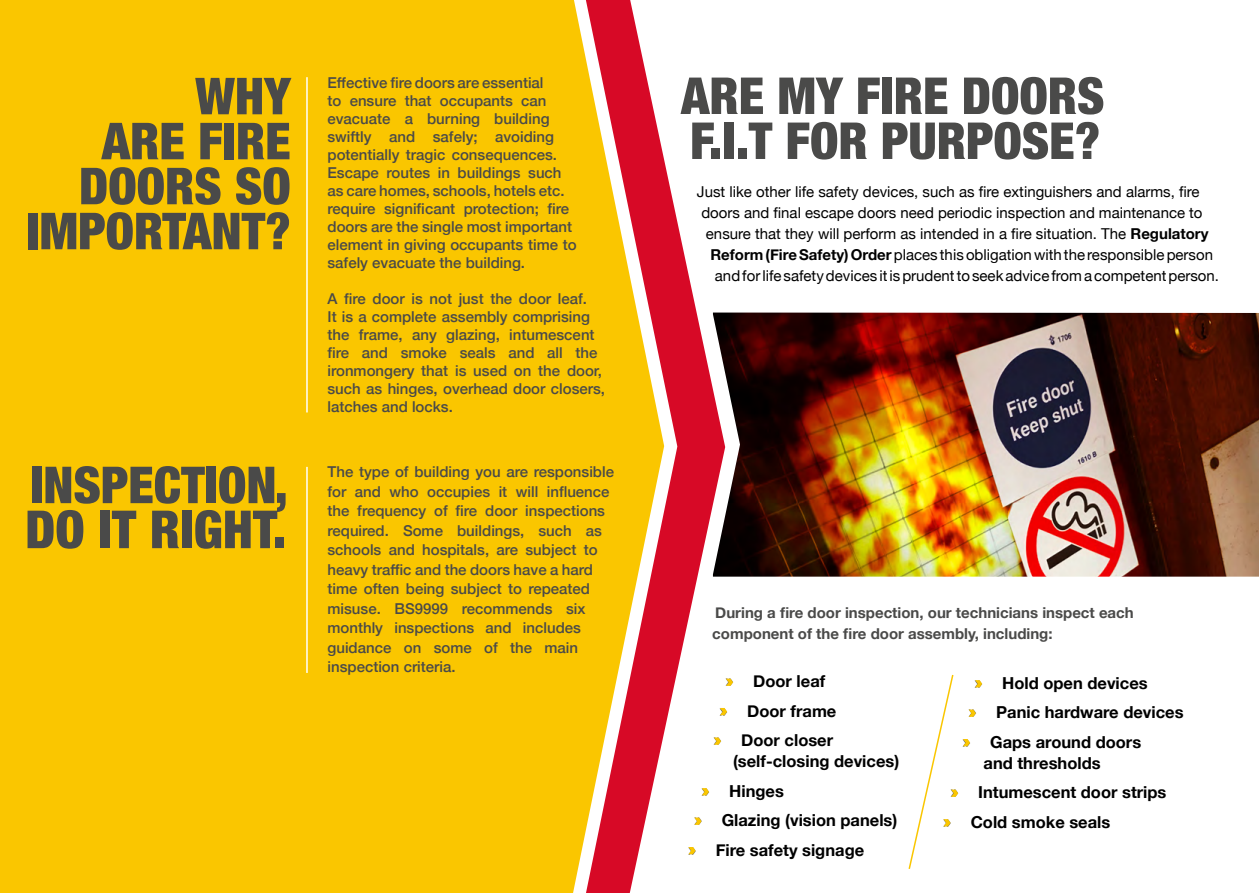
<style>
.page{position:relative;width:1259px;height:893px;background:#fff}
.page>*{position:absolute;margin:0;border:0;box-sizing:border-box;transform-origin:0 0}
.t1{font:900 condensed 52.5px "Helvetica Neue";color:#4a4a49}
.t2{font:900 condensed 51px/45px "Helvetica Neue";color:#4a4a49;text-align:right}
.t3{font:700 16.5px/29.5px "Helvetica Neue";color:#000;text-align:center}
.t4{font:500 15px/18px "Helvetica Neue";color:#4a4a49}
.t5{font:15px "Helvetica Neue";color:#000}
.t6{font:700 15px/21px "Helvetica Neue";color:#4a4a49}
.s1{font-weight:700}
.s2{font-family:"Myriad Pro";font-weight:400;font-size:19.5px;color:#4a4a49}
</style>
<div class="page">
<svg style="left:664px;top:159px;width:61px;height:696px"></svg>
<div style="left:0;top:0;width:664px;height:893px;background:#fac600"></div>
<hr style="left:306px;top:77px;width:2px;height:335px;background:#fff">
<hr style="left:306px;top:467px;width:2px;height:206px;background:#fff">
<img style="left:713px;top:313px;width:546px;height:264px">
<svg style="left:688px;top:847px;width:7px;height:7px"></svg>
<svg style="left:694px;top:818px;width:7px;height:7px"></svg>
<svg style="left:702px;top:788px;width:7px;height:7px"></svg>
<svg style="left:714px;top:737px;width:7px;height:8px"></svg>
<svg style="left:720px;top:708px;width:7px;height:7px"></svg>
<svg style="left:726px;top:679px;width:7px;height:7px"></svg>
<svg style="left:908px;top:674px;width:74px;height:195px"></svg>
<h2 class="t2" style="left:26px;top:71px;width:266px">WHY<br>ARE FIRE<br>DOORS SO<br>IMPORTANT?</h2>
<h2 class="t2" style="left:30px;top:460px;width:259px">INSPECTION,</h2>
<h1 class="t1" style="left:25px;top:486px;width:262px">DO IT RIGHT.</h1>
<p class="t4" style="left:327px;top:73px;width:250px">Effective fire doors are essential<br>to ensure that occupants can evacuate a burning building swiftly and safely; avoiding potentially tragic consequences.<br>Escape routes in buildings such as care homes, schools, hotels etc. require significant protection; fire doors are the single most important element in giving occupants time to safely evacuate the building.</p>
<p class="t4" style="left:327px;top:289px;width:279px">A fire door is not just the door leaf.<br>It is a complete assembly comprising the frame, any glazing, intumescent fire and smoke seals and all the ironmongery that is used on the door, such as hinges, overhead door closers, latches and locks.</p>
<p class="t4" style="left:327px;top:461px;width:288px;line-height:19.5px">The type of building you are responsible for and who occupies it will influence the frequency of fire door inspections required. Some buildings, such as schools and hospitals, are subject to heavy traffic and the doors have a hard time often being subject to repeated misuse. BS9999 recommends six monthly inspections and includes guidance on some of the main inspection criteria.</p>
<h2 class="t2" style="left:681px;top:71px;width:425px;text-align:left">ARE MY FIRE DOORS<br>F.I.T FOR PURPOSE?</h2>
<p class="t5" style="left:697px;top:180px;width:504px">Just like other life safety devices, such as fire extinguishers and alarms, fire</p>
<p class="t5" style="left:701px;top:201px;width:503px">doors and final escape doors need periodic inspection and maintenance to</p>
<p class="t5" style="left:706px;top:222px;width:504px">ensure that they will perform as intended in a fire situation. The <span class="s1">Regulatory</span></p>
<p class="t5" style="left:710px;top:243px;width:504px"><span class="s1">Reform (Fire Safety) Order</span> places this obligation with the responsible person</p>
<p class="t5" style="left:715px;top:264px;width:506px">and for life safety devices it is prudent to seek advice from a competent person.</p>
<p class="t6" style="left:712px;top:603px;width:423px">During a fire door inspection, our technicians inspect each component of the fire door assembly, including:</p>
<p class="t3" style="left:713px;top:667px;width:124px"><span class="s2">»</span> Door leaf<br><span class="s2">»</span> Door frame <span class="s2">»</span> Door closer</p>
<p class="t3" style="left:733px;top:747px;width:168px">(self-closing devices)</p>
<p class="t3" style="left:701px;top:776px;width:84px"><span class="s2">»</span> Hinges</p>
<p class="t3" style="left:694px;top:806px;width:205px"><span class="s2">»</span> Glazing (vision panels)</p>
<p class="t3" style="left:688px;top:835px;width:178px"><span class="s2">»</span> Fire safety signage</p>
<p class="t3" style="left:974px;top:668px;width:175px"><span class="s2">»</span> Hold open devices</p>
<p class="t3" style="left:968px;top:698px;width:216px"><span class="s2">»</span> Panic hardware devices</p>
<p class="t3" style="left:962px;top:727px;width:180px"><span class="s2">»</span> Gaps around doors</p>
<p class="t3" style="left:983px;top:748px;width:119px">and thresholds</p>
<p class="t3" style="left:950px;top:778px;width:217px"><span class="s2">»</span> Intumescent door strips</p>
<p class="t3" style="left:943px;top:807px;width:169px"><span class="s2">»</span> Cold smoke seals</p>
</div>
